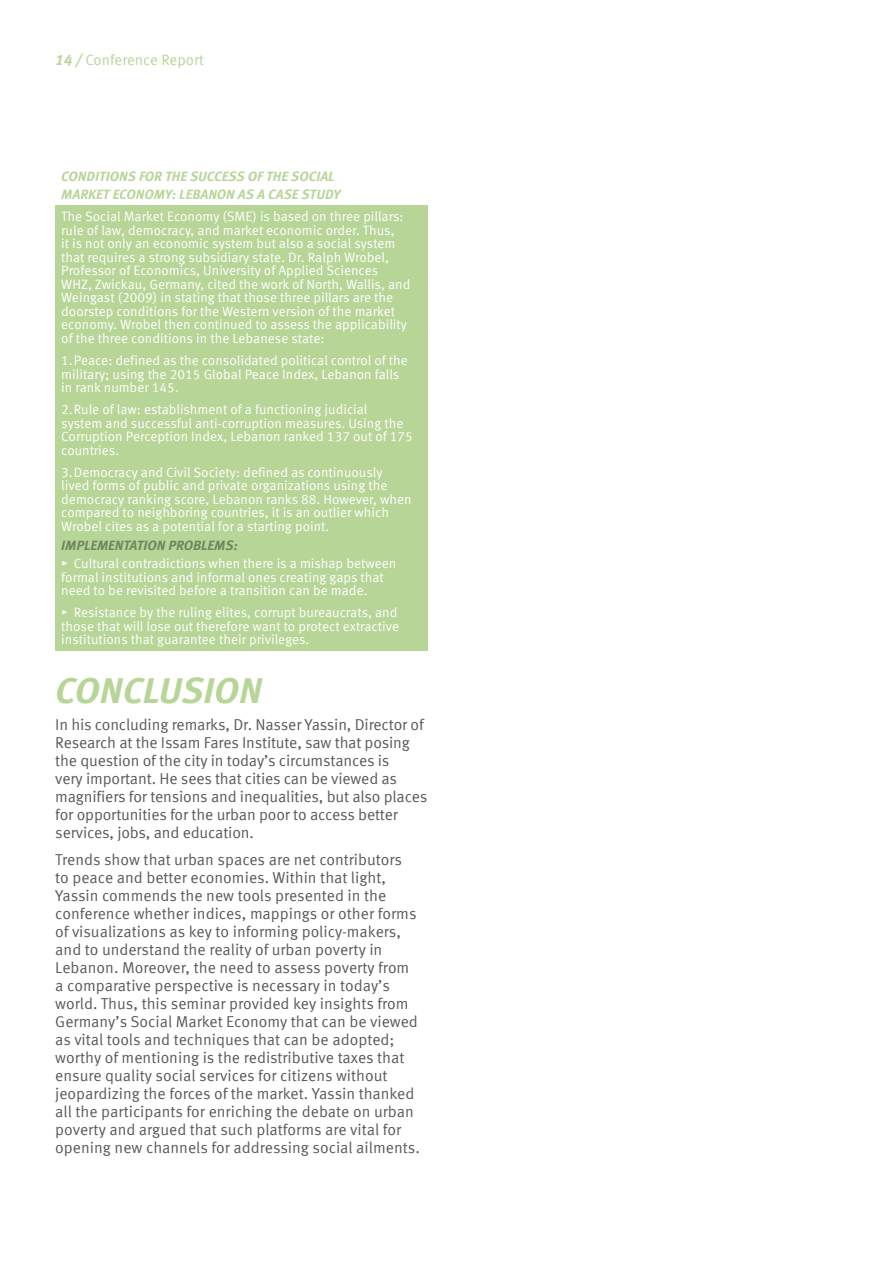
<style>
.page{position:relative;width:893px;height:1263px;background:#fff}
.page>*{position:absolute;margin:0;border:0;box-sizing:border-box;transform-origin:0 0}
.t1{font:italic 700 36px "Meta Offc Pro";color:#b8d598}
.t2{font:15.75px/18px "Meta Offc Pro Norm";letter-spacing:-.005em;color:#58595b}
.t3{font:15px "Meta Offc Pro Norm";color:#b8d598}
.t4{font:13.5px/13.5px "Meta Offc Pro Norm";color:#fff}
.t5{font:italic 700 13.5px/18px "Meta Offc Pro";color:#b8d598}
.t6{font:italic 700 13.5px "Meta Offc Pro";color:#6f855f}
.s1{font-family:"Meta Offc Pro";font-weight:700;font-style:italic}
</style>
<div class="page">
<div style="left:55px;top:205px;width:372px;height:446px;background:#b8d598"></div>
<p class="t3" style="left:55px;top:49px;width:150px"><span class="s1">14 /</span> Conference Report</p>
<p class="t5" style="left:61px;top:167px;width:281px">CONDITIONS FOR THE SUCCESS OF THE SOCIAL<br>MARKET ECONOMY: LEBANON AS A CASE STUDY</p>
<p class="t4" style="left:61px;top:209px;width:351px">The Social Market Economy (SME) is based on three pillars: rule of law, democracy, and market economic order. Thus,<br>it is not only an economic system but also a social system that requires a strong subsidiary state. Dr. Ralph Wrobel, Professor of Economics, University of Applied Sciences WHZ, Zwickau, Germany, cited the work of North, Wallis, and Weingast (2009) in stating that those three pillars are the doorstep conditions for the Western version of the market economy. Wrobel then continued to assess the applicability of the three conditions in the Lebanese state:</p>
<p class="t4" style="left:61px;top:353px;width:348px">1.Peace: defined as the consolidated political control of the military; using the 2015 Global Peace Index, Lebanon falls in rank number 145.</p>
<p class="t4" style="left:61px;top:402px;width:353px">2.Rule of law: establishment of a functioning judicial<br>system and successful anti-corruption measures. Using the Corruption Perception Index, Lebanon ranked 137 out of 175 countries.</p>
<p class="t4" style="left:61px;top:464px;width:352px">3.Democracy and Civil Society: defined as continuously lived forms of public and private organizations using the democracy ranking score, Lebanon ranks 88. However, when compared to neighboring countries, it is an outlier which Wrobel cites as a potential for a starting point.</p>
<p class="t6" style="left:61px;top:535px;width:178px">IMPLEMENTATION PROBLEMS:</p>
<p class="t4" style="left:61px;top:556px;width:337px">▸ Cultural contradictions when there is a mishap between formal institutions and informal ones creating gaps that need to be revisited before a transition can be made.</p>
<p class="t4" style="left:61px;top:605px;width:339px;text-align:justify">▸ Resistance by the ruling elites, corrupt bureaucrats, and those that will lose out therefore want to protect extractive institutions that guarantee their privileges.</p>
<h1 class="t1" style="left:55px;top:662px;width:208px">CONCLUSION</h1>
<p class="t2" style="left:55px;top:715px;width:373px">In his concluding remarks, Dr. Nasser Yassin, Director of Research at the Issam Fares Institute, saw that posing the question of the city in today’s circumstances is<br>very important. He sees that cities can be viewed as magnifiers for tensions and inequalities, but also places for opportunities for the urban poor to access better services, jobs, and education.</p>
<p class="t2" style="left:55px;top:850px;width:366px">Trends show that urban spaces are net contributors<br>to peace and better economies. Within that light, Yassin commends the new tools presented in the conference whether indices, mappings or other forms of visualizations as key to informing policy-makers, and to understand the reality of urban poverty in Lebanon. Moreover, the need to assess poverty from a comparative perspective is necessary in today’s world. Thus, this seminar provided key insights from Germany’s Social Market Economy that can be viewed as vital tools and techniques that can be adopted; worthy of mentioning is the redistributive taxes that ensure quality social services for citizens without jeopardizing the forces of the market. Yassin thanked all the participants for enriching the debate on urban poverty and argued that such platforms are vital for opening new channels for addressing social ailments.</p>
</div>
